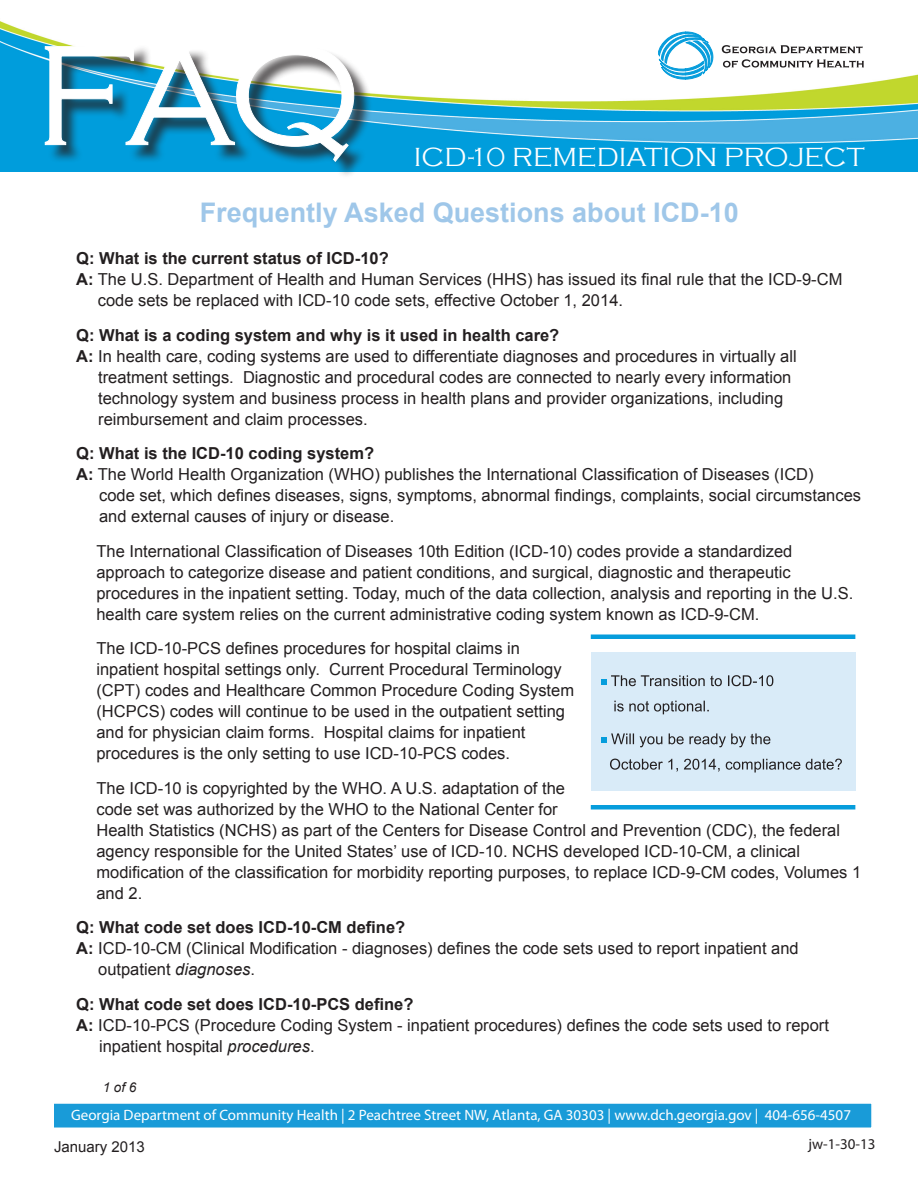
<style>
.page{position:relative;width:918px;height:1188px;background:#fff}
.page>*{position:absolute;margin:0;border:0;box-sizing:border-box;transform-origin:0 0}
.text{font:300 147px "Copperplate Gothic";color:#fff}
.question{font:700 27px "Arial";color:#9fc7e9}
.t1{font:300 27px "Copperplate Gothic";color:#fff}
.text-2{font:16.5px/21px "Arial";color:#231f20}
.question-2{font:700 16.5px "Arial";color:#231f20}
.text-3{font:15px "Myriad Pro";color:#fff}
.t2{font:15px "Arial";color:#231f20}
.t3{font:15px "Myriad Pro";color:#231f20}
.t4{font:italic 13.5px "Arial";color:#231f20}
.s1{font-weight:700}
.s2{font-style:italic}
</style>
<div class="page">
<img style="left:0;top:21px;width:918px;height:151px">
<div style="left:48px;top:44px;width:325px;height:135px;background:#231f20;opacity:.75"></div>
<svg style="left:44px;top:41px;width:311px;height:122px"></svg>
<svg style="left:658px;top:32px;width:55px;height:47px"></svg>
<svg style="left:722px;top:45px;width:142px;height:23px"></svg>
<div style="left:52px;top:1102px;width:821px;height:27px;background:#199bd8;border:2px solid #fff"></div>
<div style="left:591px;top:652px;width:264px;height:139px;background:#d9ebf8"></div>
<div style="left:591px;top:634px;width:264px;height:5px;background:#069ddc"></div>
<div style="left:591px;top:805px;width:264px;height:5px;background:#069ddc"></div>
<svg style="left:610px;top:759px;width:232px;height:14px"></svg>
<svg style="left:614px;top:701px;width:95px;height:13px"></svg>
<svg style="left:601px;top:675px;width:172px;height:11px"></svg>
<svg style="left:601px;top:733px;width:169px;height:14px"></svg>
<p class="text" style="left:34px;top:16px;width:329px">FAQ</p>
<p class="t1" style="left:414px;top:142px;width:452px">ICD -10 REMEDIATION PROJECT</p>
<p class="question" style="left:200px;top:195px;width:541px">Frequently Asked Questions about ICD-10</p>
<p class="question-2" style="left:76px;top:247px;width:314px">Q: What is the current status of ICD-10?</p>
<p class="text-2" style="left:98px;top:269px;width:746px;text-indent:-22px"><span class="s1">A:</span> The U.S. Department of Health and Human Services (HHS) has issued its final rule that the ICD-9-CM code sets be replaced with ICD-10 code sets, effective October 1, 2014.</p>
<p class="question-2" style="left:76px;top:324px;width:485px">Q: What is a coding system and why is it used in health care?</p>
<p class="text-2" style="left:98px;top:346px;width:700px;text-indent:-22px"><span class="s1">A:</span> In health care, coding systems are used to differentiate diagnoses and procedures in virtually all treatment settings. Diagnostic and procedural codes are connected to nearly every information technology system and business process in health plans and provider organizations, including reimbursement and claim processes.</p>
<p class="question-2" style="left:76px;top:442px;width:299px">Q: What is the ICD-10 coding system?</p>
<p class="text-2" style="left:99px;top:464px;width:764px;text-indent:-23px"><span class="s1">A:</span> The World Health Organization (WHO) publishes the International Classification of Diseases (ICD)<br>code set, which defines diseases, signs, symptoms, abnormal findings, complaints, social circumstances and external causes of injury or disease.</p>
<p class="text-2" style="left:96px;top:541px;width:758px">The International Classification of Diseases 10th Edition (ICD-10) codes provide a standardized approach to categorize disease and patient conditions, and surgical, diagnostic and therapeutic procedures in the inpatient setting. Today, much of the data collection, analysis and reporting in the U.S. health care system relies on the current administrative coding system known as ICD-9-CM.</p>
<p class="text-2" style="left:96px;top:638px;width:479px">The ICD-10-PCS defines procedures for hospital claims in inpatient hospital settings only. Current Procedural Terminology (CPT) codes and Healthcare Common Procedure Coding System (HCPCS) codes will continue to be used in the outpatient setting and for physician claim forms. Hospital claims for inpatient procedures is the only setting to use ICD-10-PCS codes.</p>
<p class="text-2" style="left:96px;top:778px;width:766px">The ICD-10 is copyrighted by the WHO. A U.S. adaptation of the<br>code set was authorized by the WHO to the National Center for<br>Health Statistics (NCHS) as part of the Centers for Disease Control and Prevention (CDC), the federal agency responsible for the United States’ use of ICD-10. NCHS developed ICD-10-CM, a clinical modification of the classification for morbidity reporting purposes, to replace ICD-9-CM codes, Volumes 1 and 2.</p>
<p class="question-2" style="left:76px;top:916px;width:331px">Q: What code set does ICD-10-CM define?</p>
<p class="text-2" style="left:98px;top:938px;width:702px;text-indent:-22px"><span class="s1">A:</span> ICD-10-CM (Clinical Modification - diagnoses) defines the code sets used to report inpatient and outpatient <span class="s2">diagnoses</span>.</p>
<p class="question-2" style="left:76px;top:993px;width:339px">Q: What code set does ICD-10-PCS define?</p>
<p class="text-2" style="left:99px;top:1015px;width:731px;text-indent:-23px"><span class="s1">A:</span> ICD-10-PCS (Procedure Coding System - inpatient procedures) defines the code sets used to report inpatient hospital <span class="s2">procedures</span>.</p>
<p class="t4" style="left:103px;top:1079px;width:35px">1 of 6</p>
<p class="text-3" style="left:71px;top:1106px;width:781px">Georgia Department of Community Health | 2 Peachtree Street NW, Atlanta, GA 30303 | www.dch.georgia.gov | 404-656-4507</p>
<p class="t3" style="left:809px;top:1135px;width:68px">jw-1-30-13</p>
<p class="t2" style="left:54px;top:1137px;width:92px">January 2013</p>
</div>
